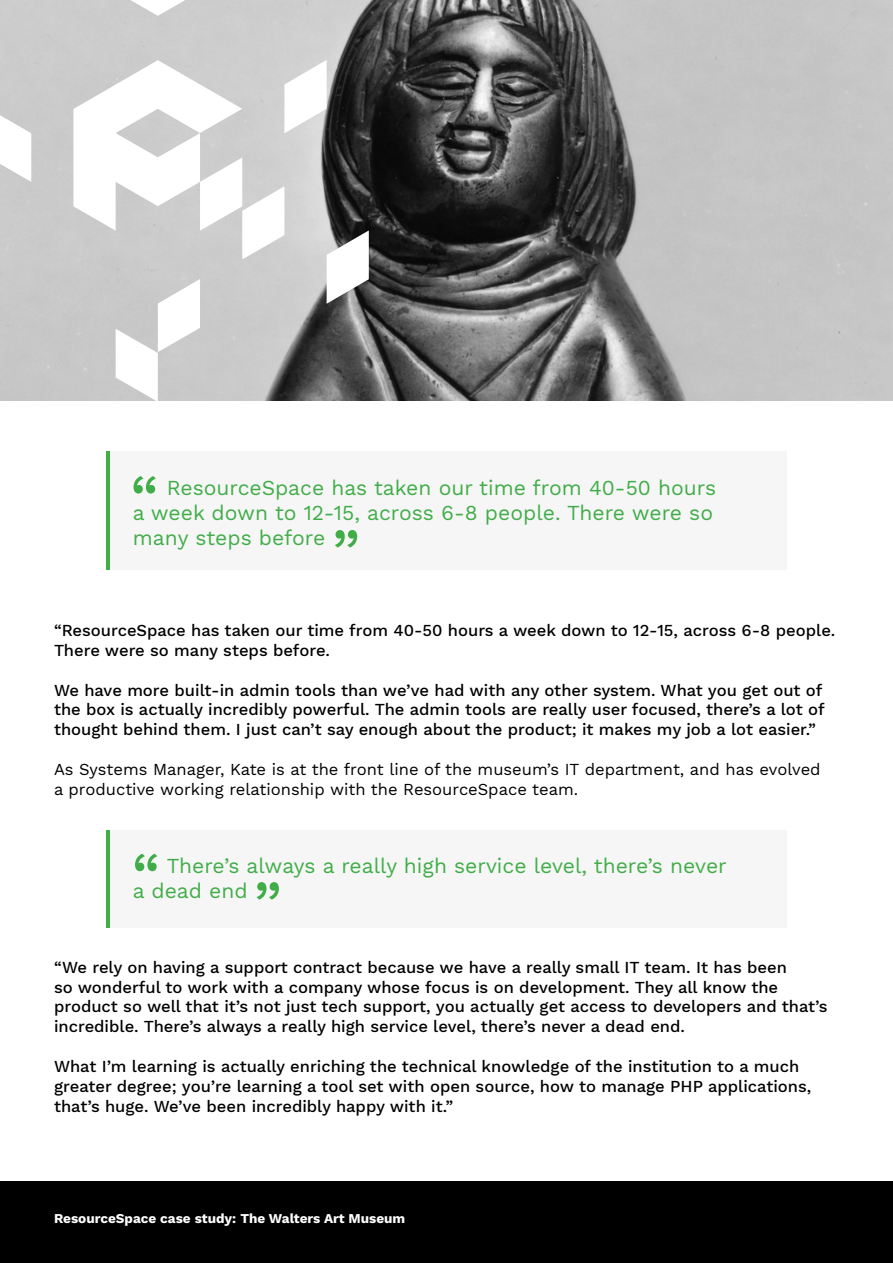
<style>
.page{position:relative;width:893px;height:1263px;background:#fff}
.page>*{position:absolute;margin:0;border:0;box-sizing:border-box;transform-origin:0 0}
.t1{font:66px "Work Sans";color:#41ad49}
.t2{font:21px/25.2px "Work Sans";color:#41ad49}
.t3{font:500 16.5px/19.8px "Work Sans";color:#000}
.t4{font:16.5px/19.8px "Work Sans";color:#000}
.t5{font:700 13.5px "Work Sans";color:#fff}
</style>
<div class="page">
<div style="left:0;top:1181px;width:893px;height:82px;background:#000"></div>
<div style="left:106px;top:451px;width:681px;height:119px;background:#f6f6f6"></div>
<hr style="left:106px;top:451px;width:4px;height:119px;background:#41ad49">
<div style="left:106px;top:830px;width:681px;height:98px;background:#f6f6f6"></div>
<hr style="left:106px;top:830px;width:4px;height:98px;background:#41ad49">
<img style="left:0;top:0;width:893px;height:400px">
<svg style="left:0;top:115px;width:31px;height:67px"></svg>
<svg style="left:73px;top:60px;width:296px;height:341px"></svg>
<svg style="left:130px;top:0;width:55px;height:16px"></svg>
<h1 class="t1" style="left:130px;top:461px;width:31px">“</h1>
<p class="t2" style="left:133px;top:476px;width:585px;text-indent:34px">ResourceSpace has taken our time from 40-50 hours a week down to 12-15, across 6-8 people. There were so many steps before</p>
<h1 class="t1" style="left:361px;top:563px;width:31px;rotate:-180deg">“</h1>
<p class="t3" style="left:54px;top:621px;width:783px">“ResourceSpace has taken our time from 40-50 hours a week down to 12-15, across 6-8 people.<br>There were so many steps before.</p>
<p class="t3" style="left:54px;top:681px;width:772px">We have more built-in admin tools than we’ve had with any other system. What you get out of the box is actually incredibly powerful. The admin tools are really user focused, there’s a lot of thought behind them. I just can’t say enough about the product; it makes my job a lot easier.”</p>
<p class="t4" style="left:54px;top:760px;width:768px">As Systems Manager, Kate is at the front line of the museum’s IT department, and has evolved a productive working relationship with the ResourceSpace team.</p>
<h1 class="t1" style="left:132px;top:838px;width:31px">“</h1>
<p class="t2" style="left:133px;top:879px;width:116px">a dead end</p>
<h1 class="t1" style="left:282px;top:915px;width:31px;rotate:-180deg">“</h1>
<p class="t2" style="left:167px;top:854px;width:561px">There’s always a really high service level, there’s never</p>
<p class="t3" style="left:54px;top:958px;width:775px">“We rely on having a support contract because we have a really small IT team. It has been<br>so wonderful to work with a company whose focus is on development. They all know the product so well that it’s not just tech support, you actually get access to developers and that’s incredible. There’s always a really high service level, there’s never a dead end.</p>
<p class="t3" style="left:54px;top:1057px;width:759px">What I’m learning is actually enriching the technical knowledge of the institution to a much greater degree; you’re learning a tool set with open source, how to manage PHP applications, that’s huge. We’ve been incredibly happy with it.”</p>
<p class="t5" style="left:54px;top:1210px;width:353px">ResourceSpace case study: The Walters Art Museum</p>
</div>
